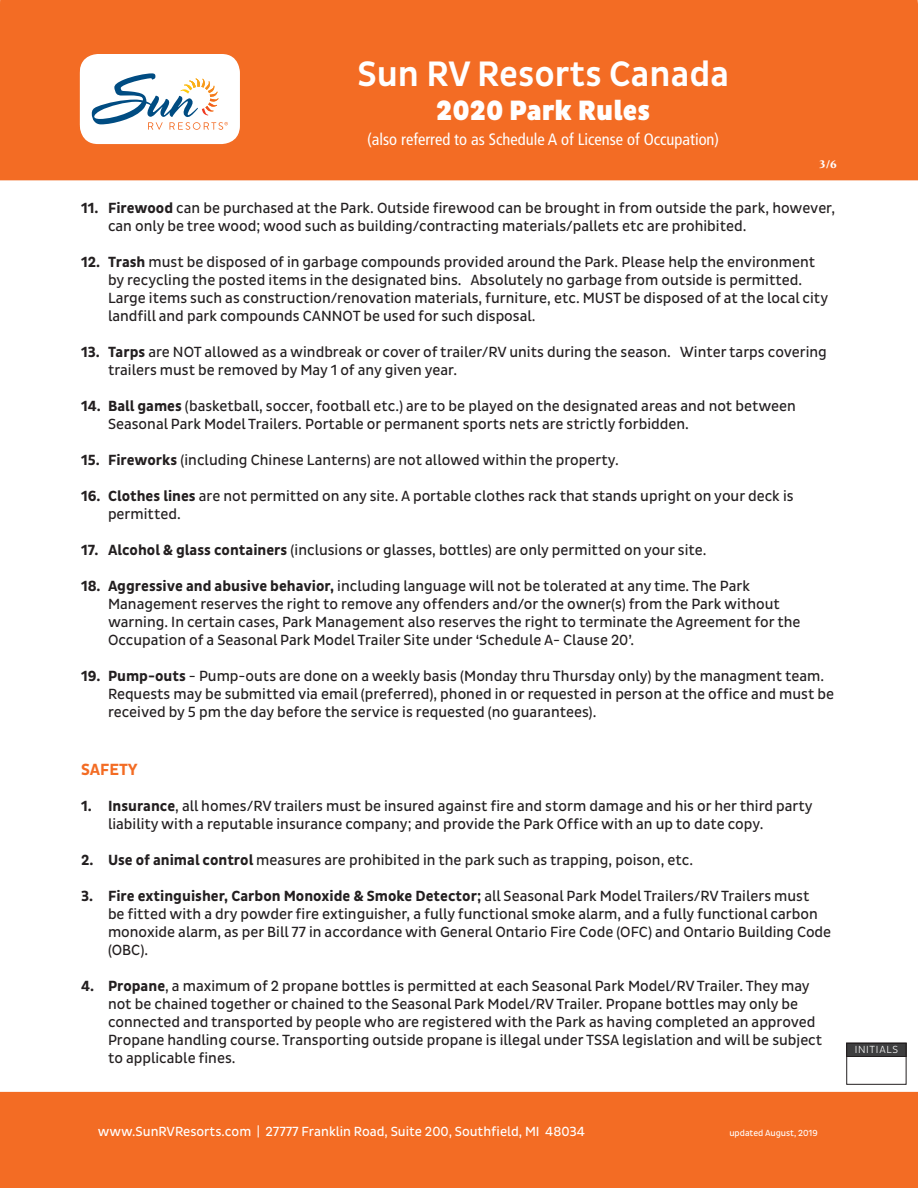
<style>
.page{position:relative;width:918px;height:1188px;background:#fff}
.page>*{position:absolute;margin:0;border:0;box-sizing:border-box;transform-origin:0 0}
.t1{font:500 36px "Pluto Sans Cond";color:#fff}
.t2{font:900 28.5px "Pluto Sans Cond";color:#fff}
.t3{font:condensed 16.5px "Frutiger LT Std";color:#fff}
.t4{font:700 16.5px "Pluto Sans Cond";color:#f36c24}
.t5{font:15px/18px "Pluto Sans Cond";color:#231f20}
.t6{font:13.5px "Pluto Sans Cond";color:#fff}
.t7{font:700 12px "Meridien LT Std";color:#fff}
.t8{font:300 10.5px "Pluto Sans Cond";letter-spacing:.07em;color:#fff}
.t9{font:9px "Pluto Sans Cond";color:#fff}
.s1{font-weight:700}
</style>
<div class="page">
<div style="left:0;top:0;width:918px;height:180px;background:#f36c24"></div>
<div style="left:0;top:1092px;width:918px;height:96px;background:#f36c24"></div>
<div style="left:80px;top:54px;width:160px;height:89px;background:#fff;border-radius:18px"></div>
<div style="left:80px;top:56px;width:160px;height:88px;background:#fff;border-radius:18px"></div>
<svg style="left:92px;top:73px;width:136px;height:57px"></svg>
<div style="left:847px;top:1043px;width:59px;height:13px;background:#3e3e3f"></div>
<div style="left:846px;top:1043px;width:60px;height:14px;border:1px solid #231f20"></div>
<div style="left:847px;top:1043px;width:59px;height:42px;border:1px solid #231f20"></div>
<h1 class="t1" style="left:357px;top:53px;width:373px">Sun RV Resorts Canada</h1>
<h2 class="t2" style="left:436px;top:94px;width:215px">2020 Park Rules</h2>
<p class="t3" style="left:367px;top:130px;width:353px">(also referred to as Schedule A of License of Occupation)</p>
<p class="t7" style="left:819px;top:157px;width:19px">3/6</p>
<p class="t5" style="left:108px;top:199px;width:729px;text-indent:-27px"><span class="s1">11. Firewood</span> can be purchased at the Park. Outside firewood can be brought in from outside the park, however, can only be tree wood; wood such as building/contracting materials/pallets etc are prohibited.</p>
<p class="t5" style="left:108px;top:253px;width:722px;text-indent:-27px"><span class="s1">12. Trash</span> must be disposed of in garbage compounds provided around the Park. Please help the environment by recycling the posted items in the designated bins. Absolutely no garbage from outside is permitted.<br>Large items such as construction/renovation materials, furniture, etc. MUST be disposed of at the local city landfill and park compounds CANNOT be used for such disposal.</p>
<p class="t5" style="left:108px;top:343px;width:720px;text-indent:-27px"><span class="s1">13. Tarps</span> are NOT allowed as a windbreak or cover of trailer/RV units during the season. Winter tarps covering trailers must be removed by May 1 of any given year.</p>
<p class="t5" style="left:108px;top:397px;width:689px;text-indent:-27px"><span class="s1">14. Ball games</span> (basketball, soccer, football etc.) are to be played on the designated areas and not between<br>Seasonal Park Model Trailers. Portable or permanent sports nets are strictly forbidden.</p>
<p class="t5" style="left:81px;top:451px;width:539px"><span class="s1">15. Fireworks</span> (including Chinese Lanterns) are not allowed within the property.</p>
<p class="t5" style="left:108px;top:487px;width:687px;text-indent:-27px"><span class="s1">16. Clothes lines</span> are not permitted on any site. A portable clothes rack that stands upright on your deck is permitted.</p>
<p class="t5" style="left:81px;top:541px;width:627px"><span class="s1">17. Alcohol &amp; glass containers</span> (inclusions or glasses, bottles) are only permitted on your site.</p>
<p class="t5" style="left:108px;top:577px;width:694px;text-indent:-27px"><span class="s1">18. Aggressive and abusive behavior,</span> including language will not be tolerated at any time. The Park Management reserves the right to remove any offenders and/or the owner(s) from the Park without warning. In certain cases, Park Management also reserves the right to terminate the Agreement for the Occupation of a Seasonal Park Model Trailer Site under ‘Schedule A- Clause 20’.</p>
<p class="t5" style="left:108px;top:667px;width:728px;text-indent:-27px"><span class="s1">19. Pump-outs</span> - Pump-outs are done on a weekly basis (Monday thru Thursday only) by the managment team.<br>Requests may be submitted via email (preferred), phoned in or requested in person at the office and must be received by 5 pm the day before the service is requested (no guarantees).</p>
<p class="t4" style="left:81px;top:760px;width:58px">SAFETY</p>
<p class="t5" style="left:108px;top:797px;width:706px;text-indent:-27px"><span class="s1">1. Insurance</span>, all homes/RV trailers must be insured against fire and storm damage and his or her third party liability with a reputable insurance company; and provide the Park Office with an up to date copy.</p>
<p class="t5" style="left:81px;top:851px;width:614px"><span class="s1">2. Use of animal control</span> measures are prohibited in the park such as trapping, poison, etc.</p>
<p class="t5" style="left:108px;top:887px;width:725px;text-indent:-27px"><span class="s1">3. Fire extinguisher, Carbon Monoxide &amp; Smoke Detector;</span> all Seasonal Park Model Trailers/RV Trailers must<br>be fitted with a dry powder fire extinguisher, a fully functional smoke alarm, and a fully functional carbon monoxide alarm, as per Bill 77 in accordance with General Ontario Fire Code (OFC) and Ontario Building Code (OBC).</p>
<p class="t5" style="left:108px;top:977px;width:716px;text-indent:-27px"><span class="s1">4. Propane</span>, a maximum of 2 propane bottles is permitted at each Seasonal Park Model/RV Trailer. They may not be chained together or chained to the Seasonal Park Model/RV Trailer. Propane bottles may only be connected and transported by people who are registered with the Park as having completed an approved Propane handling course. Transporting outside propane is illegal under TSSA legislation and will be subject to applicable fines.</p>
<p class="t8" style="left:855px;top:1044px;width:45px">INITIALS</p>
<p class="t6" style="left:98px;top:1124px;width:489px">www.SunRVResorts.com | 27777 Franklin Road, Suite 200, Southfield, MI 48034</p>
<p class="t9" style="left:729px;top:1128px;width:90px">updated August, 2019</p>
</div>
